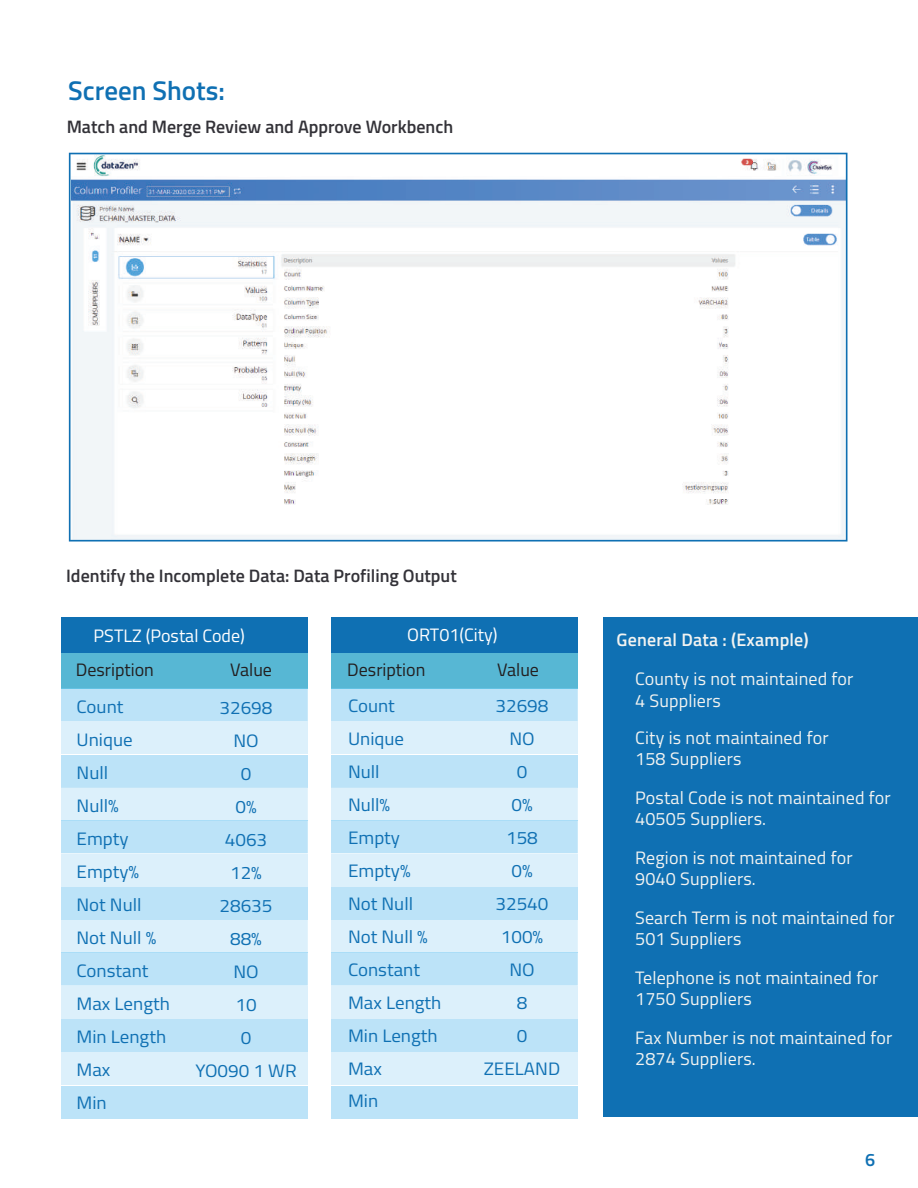
<style>
.page{position:relative;width:918px;height:1188px;background:#fff}
.page>*{position:absolute;margin:0;border:0;box-sizing:border-box;transform-origin:0 0}
.t1{font:600 27px "Titillium";color:#0f70b3}
.t2{font:18px/21.6px "Titillium";letter-spacing:.01em;color:#f2f3f1}
.t3{font:18px/33px "Titillium";color:#0f70b3;scale:1.05 1}
.t4{font:600 18px "Titillium";color:#333238}
.t5{font:18px "Titillium";color:#231f20}
.t6{font:18px "Titillium";color:#fff}
.t7{font:600 18px "Titillium";letter-spacing:.01em;color:#f2f3f1}
.t8{font:600 18px "Titillium";color:#0f70b3}
</style>
<div class="page">
<svg style="left:69px;top:153px;width:778px;height:389px"></svg>
<div style="left:603px;top:618px;width:315px;height:499px;background:#0f70b3"></div>
<div style="left:61px;top:617px;width:247px;height:35px;background:#0f70b3"></div>
<div style="left:61px;top:653px;width:247px;height:36px;background:#57b7d4"></div>
<div style="left:61px;top:689px;width:247px;height:32px;background:#bce3f8"></div>
<hr style="left:61px;top:688px;width:247px;height:1px;background:#64c2e3">
<div style="left:61px;top:721px;width:247px;height:33px;background:#dcf0fb"></div>
<div style="left:61px;top:755px;width:247px;height:32px;background:#bce3f8"></div>
<svg style="left:61px;top:788px;width:247px;height:65px;background:#cce9f9"></svg>
<hr style="left:61px;top:820px;width:247px;height:1px;background:#aaddf7">
<div style="left:61px;top:854px;width:247px;height:33px;background:#dcf0fb"></div>
<div style="left:61px;top:887px;width:247px;height:33px;background:#bce3f8"></div>
<svg style="left:61px;top:920px;width:247px;height:66px;background:#cbe9f9"></svg>
<hr style="left:61px;top:953px;width:247px;height:1px;background:#aaddf7">
<div style="left:61px;top:986px;width:247px;height:33px;background:#dcf0fb"></div>
<div style="left:61px;top:1019px;width:247px;height:33px;background:#bce3f8"></div>
<div style="left:61px;top:1086px;width:247px;height:33px;background:#bce3f8"></div>
<div style="left:61px;top:1052px;width:247px;height:33px;background:#dcf0fb"></div>
<div style="left:331px;top:617px;width:247px;height:35px;background:#0f70b3"></div>
<div style="left:331px;top:653px;width:247px;height:36px;background:#57b7d4"></div>
<div style="left:331px;top:689px;width:247px;height:32px;background:#bce3f8"></div>
<hr style="left:331px;top:688px;width:247px;height:1px;background:#64c2e3">
<div style="left:331px;top:721px;width:247px;height:33px;background:#dcf0fb"></div>
<div style="left:331px;top:755px;width:247px;height:32px;background:#bce3f8"></div>
<svg style="left:331px;top:788px;width:247px;height:65px;background:#cce9f9"></svg>
<hr style="left:331px;top:820px;width:247px;height:1px;background:#aaddf7">
<div style="left:331px;top:854px;width:247px;height:33px;background:#dcf0fb"></div>
<div style="left:331px;top:887px;width:247px;height:33px;background:#bce3f8"></div>
<svg style="left:331px;top:920px;width:247px;height:66px;background:#cbe9f9"></svg>
<hr style="left:331px;top:953px;width:247px;height:1px;background:#aaddf7">
<div style="left:331px;top:986px;width:247px;height:33px;background:#dcf0fb"></div>
<div style="left:331px;top:1019px;width:247px;height:33px;background:#bce3f8"></div>
<div style="left:331px;top:1086px;width:247px;height:33px;background:#bce3f8"></div>
<div style="left:331px;top:1052px;width:247px;height:33px;background:#dcf0fb"></div>
<h1 class="t1" style="left:68px;top:70px;width:158px">Screen Shots:</h1>
<p class="t4" style="left:67px;top:113px;width:388px">Match and Merge Review and Approve Workbench</p>
<p class="t4" style="left:66px;top:563px;width:392px">Identify the Incomplete Data: Data Profiling Output</p>
<p class="t6" style="left:94px;top:623px;width:153px">PSTLZ (Postal Code)</p>
<p class="t5" style="left:76px;top:656px;width:80px">Desription</p>
<p class="t3" style="left:77px;top:689px;width:90px">Count<br>Unique<br>Null<br>Null%<br>Empty<br>Empty%<br>Not Null<br>Not Null %<br>Constant<br>Max Length<br>Min Length<br>Max<br>Min</p>
<p class="t3" style="left:195px;top:691px;width:98px;text-align:center">32698<br>NO<br>0<br>0%<br>4063<br>12%<br>28635<br>88%<br>NO<br>10<br>0<br>YO090 1 WR</p>
<p class="t5" style="left:230px;top:656px;width:43px">Value</p>
<p class="t6" style="left:407px;top:621px;width:92px">ORT01(City)</p>
<p class="t5" style="left:347px;top:656px;width:80px">Desription</p>
<p class="t3" style="left:484px;top:688px;width:74px;text-align:center">32698<br>NO<br>0<br>0%<br>158<br>0%<br>32540<br>100%<br>NO<br>8<br>0<br>ZEELAND</p>
<p class="t5" style="left:497px;top:656px;width:43px">Value</p>
<p class="t3" style="left:348px;top:688px;width:90px">Count<br>Unique<br>Null<br>Null%<br>Empty<br>Empty%<br>Not Null<br>Not Null %<br>Constant<br>Max Length<br>Min Length<br>Max<br>Min</p>
<p class="t7" style="left:617px;top:626px;width:194px">General Data : (Example)</p>
<p class="t2" style="left:635px;top:667px;width:220px">County is not maintained for<br>4 Suppliers</p>
<p class="t2" style="left:635px;top:726px;width:195px">City is not maintained for<br>158 Suppliers</p>
<p class="t2" style="left:635px;top:786px;width:257px">Postal Code is not maintained for<br>40505 Suppliers.</p>
<p class="t2" style="left:635px;top:846px;width:219px">Region is not maintained for<br>9040 Suppliers.</p>
<p class="t2" style="left:635px;top:906px;width:261px">Search Term is not maintained for<br>501 Suppliers</p>
<p class="t2" style="left:635px;top:966px;width:245px">Telephone is not maintained for<br>1750 Suppliers</p>
<p class="t2" style="left:635px;top:1026px;width:259px">Fax Number is not maintained for<br>2874 Suppliers.</p>
<p class="t8" style="left:865px;top:1147px;width:12px">6</p>
</div>
